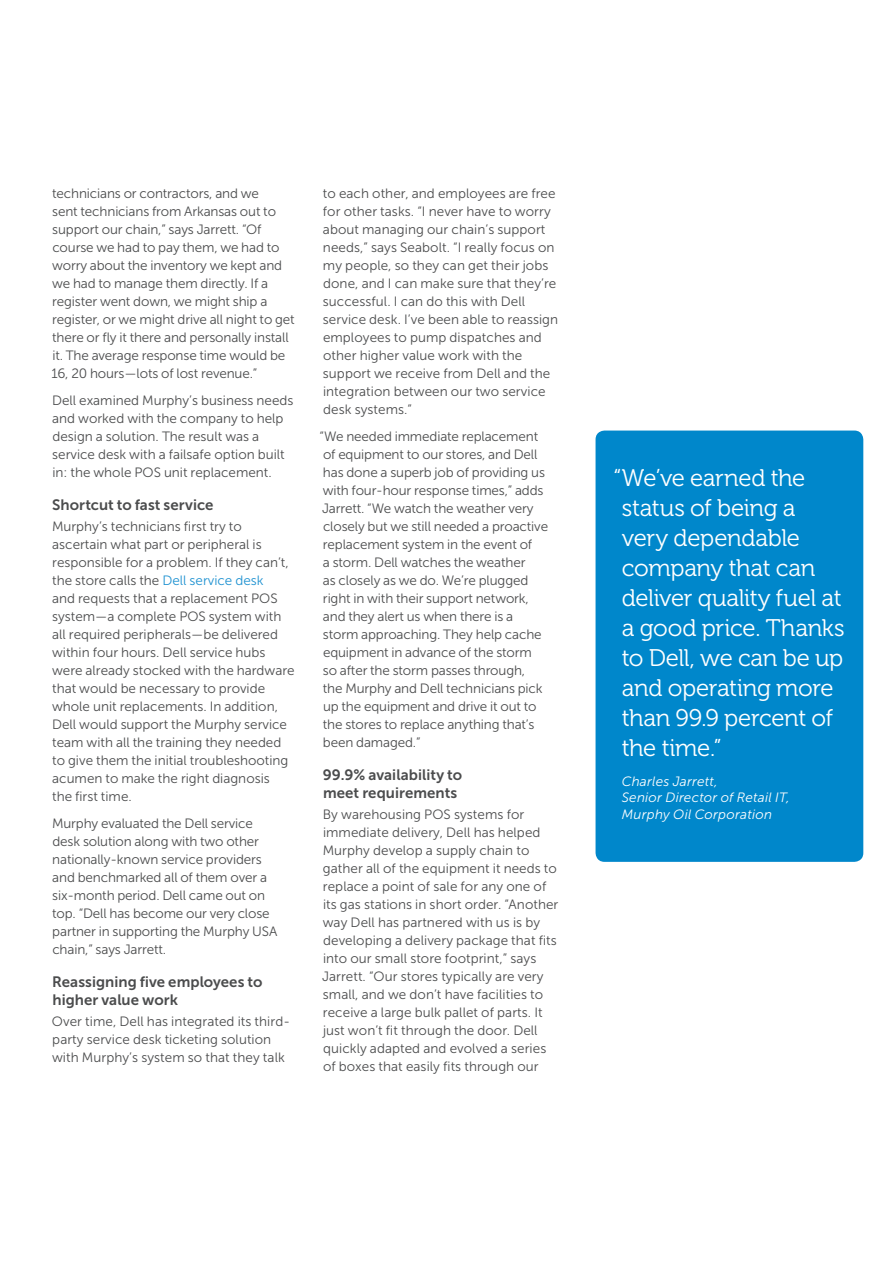
<style>
.page{position:relative;width:893px;height:1263px;background:#fff}
.page>*{position:absolute;margin:0;border:0;box-sizing:border-box;transform-origin:0 0}
.p1-4_pullquote-rebra{font:24px/30px "Museo For Dell 300";letter-spacing:-.015em;color:#fff}
.p2-4_subhead-rebrand{font:15px/18px "Museo Sans For Dell 700";letter-spacing:.005em;color:#4b4c4d}
.p2-4_body-rebrand{font:13.5px/18px "Museo Sans For Dell 300";color:#4b4c4d}
.p1-4_pullquote-rebra-2{font:italic 13.5px/16.2px "Museo Sans For Dell 300";letter-spacing:.015em;color:#fff}
.s1{color:#1f92d1}
</style>
<div class="page">
<div style="left:596px;top:431px;width:267px;height:431px;background:#0087cb;border-radius:9px"></div>
<p class="p2-4_body-rebrand" style="left:51px;top:184px;width:245px">technicians or contractors, and we<br>sent technicians from Arkansas out to support our chain,” says Jarrett. “Of course we had to pay them, we had to worry about the inventory we kept and we had to manage them directly. If a register went down, we might ship a register, or we might drive all night to get there or fly it there and personally install it. The average response time would be 16, 20 hours—lots of lost revenue.”</p>
<p class="p2-4_body-rebrand" style="left:52px;top:391px;width:243px">Dell examined Murphy’s business needs and worked with the company to help design a solution. The result was a service desk with a failsafe option built in: the whole POS unit replacement.</p>
<p class="p2-4_subhead-rebrand" style="left:52px;top:496px;width:163px">Shortcut to fast service</p>
<p class="p2-4_body-rebrand" style="left:52px;top:517px;width:244px">Murphy’s technicians first try to ascertain what part or peripheral is responsible for a problem. If they can’t, the store calls the <span class="s1">Dell service desk<br></span>and requests that a replacement POS system—a complete POS system with all required peripherals—be delivered within four hours. Dell service hubs were already stocked with the hardware that would be necessary to provide whole unit replacements. In addition, Dell would support the Murphy service team with all the training they needed to give them the initial troubleshooting acumen to make the right diagnosis<br>the first time.</p>
<p class="p2-4_body-rebrand" style="left:52px;top:814px;width:227px">Murphy evaluated the Dell service desk solution along with two other nationally-known service providers and benchmarked all of them over a six-month period. Dell came out on top. “Dell has become our very close partner in supporting the Murphy USA chain,” says Jarrett.</p>
<p class="p2-4_subhead-rebrand" style="left:52px;top:973px;width:212px">Reassigning five employees to higher value work</p>
<p class="p2-4_body-rebrand" style="left:52px;top:1012px;width:240px">Over time, Dell has integrated its third&shy;party service desk ticketing solution with Murphy’s system so that they talk</p>
<p class="p2-4_body-rebrand" style="left:323px;top:184px;width:237px">to each other, and employees are free for other tasks. “I never have to worry about managing our chain’s support needs,” says Seabolt. “I really focus on my people, so they can get their jobs done, and I can make sure that they’re successful. I can do this with Dell service desk. I’ve been able to reassign employees to pump dispatches and other higher value work with the support we receive from Dell and the integration between our two service desk systems.”</p>
<p class="p2-4_body-rebrand" style="left:320px;top:427px;width:230px">“We needed immediate replacement of equipment to our stores, and Dell has done a superb job of providing us with four-hour response times,” adds Jarrett. “We watch the weather very closely but we still needed a proactive replacement system in the event of<br>a storm. Dell watches the weather<br>as closely as we do. We’re plugged right in with their support network, and they alert us when there is a storm approaching. They help cache equipment in advance of the storm<br>so after the storm passes through,<br>the Murphy and Dell technicians pick up the equipment and drive it out to the stores to replace anything that’s been damaged.”</p>
<p class="p2-4_subhead-rebrand" style="left:323px;top:766px;width:141px">99.9% availability to meet requirements</p>
<p class="p2-4_body-rebrand" style="left:322px;top:805px;width:238px">By warehousing POS systems for immediate delivery, Dell has helped Murphy develop a supply chain to gather all of the equipment it needs to replace a point of sale for any one of its gas stations in short order. “Another way Dell has partnered with us is by developing a delivery package that fits into our small store footprint,” says Jarrett. “Our stores typically are very small, and we don’t have facilities to receive a large bulk pallet of parts. It just won’t fit through the door. Dell quickly adapted and evolved a series of boxes that easily fits through our</p>
<p class="p1-4_pullquote-rebra" style="left:622px;top:463px;width:224px;text-indent:-8px">“We’ve earned the status of being a very dependable company that can deliver quality fuel at a good price. Thanks to Dell, we can be up and operating more than 99.9 percent of the time.”</p>
<p class="p1-4_pullquote-rebra-2" style="left:622px;top:773px;width:169px">Charles Jarrett,<br>Senior Director of Retail IT,<br>Murphy Oil Corporation</p>
</div>
